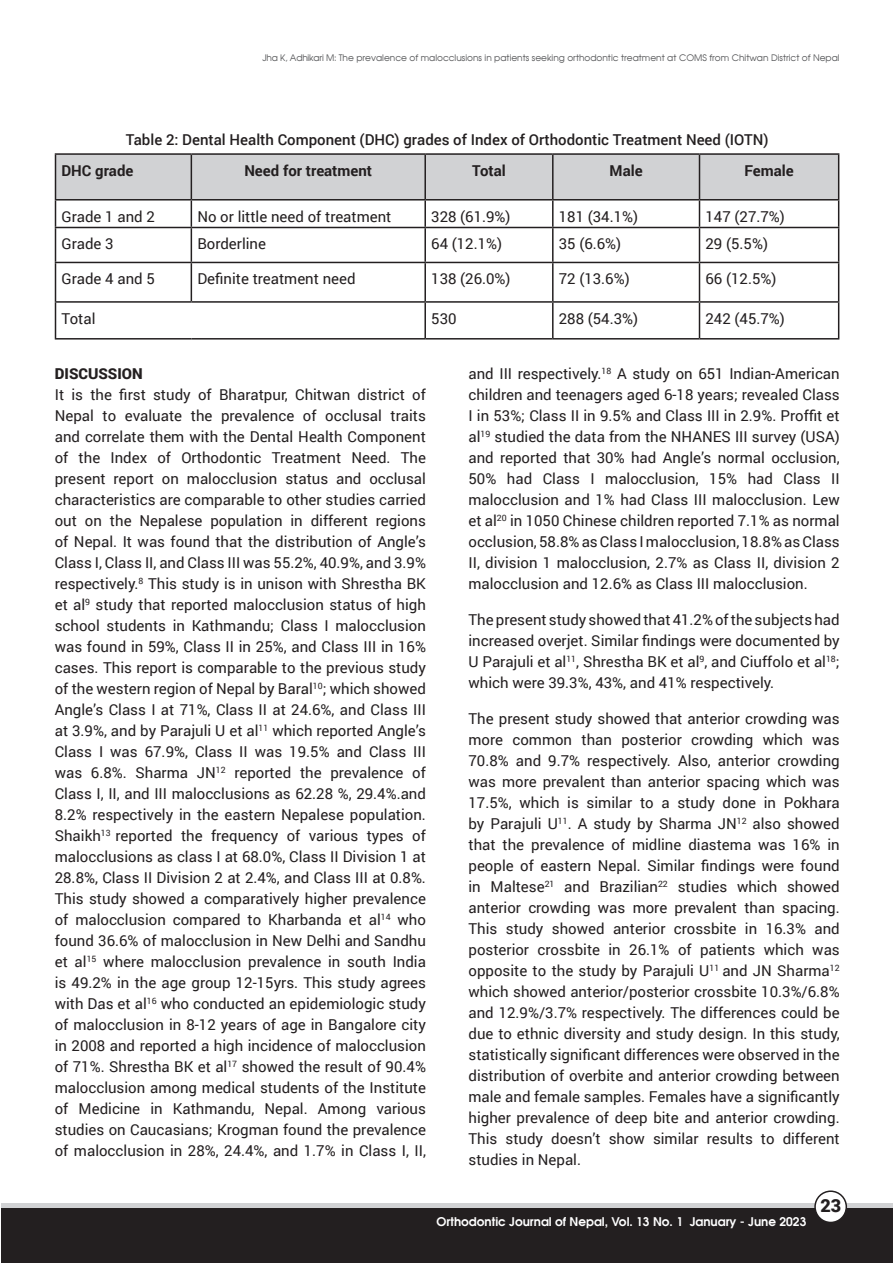
<style>
.page{position:relative;width:893px;height:1263px;background:#fff}
.page>*{position:absolute;margin:0;border:0;box-sizing:border-box;transform-origin:0 0}
.t1{font:900 18px "Roboto";color:#231f20}
.t2{font:15px/21px "Roboto";color:#231f20;text-align:justify}
.t3{font:500 15px "Roboto";color:#231f20}
.t4{font:700 15px "Roboto";color:#231f20}
.t5{font:900 15px "Roboto";color:#231f20}
.t6{font:12px "Avalon";color:#fff}
.t7{font:9px "Avalon Plain";color:#57585a}
</style>
<div class="page">
<div style="left:2px;top:1203px;width:891px;height:22px;background:linear-gradient(to right,#d1d2d4,#d1d2d4)"></div>
<div style="left:2px;top:1209px;width:891px;height:54px;background:#231f20"></div>
<div style="left:815px;top:1191px;width:31px;height:31px;background:#fff;border-radius:50%"></div>
<div style="left:814px;top:1190px;width:33px;height:33px;border:2px solid #231f20;border-radius:50%"></div>
<hr style="left:55px;top:153px;width:136px;height:2px;background:#231f20">
<hr style="left:191px;top:153px;width:234px;height:2px;background:#231f20">
<hr style="left:425px;top:153px;width:128px;height:2px;background:#231f20">
<hr style="left:553px;top:153px;width:146px;height:2px;background:#231f20">
<hr style="left:699px;top:153px;width:140px;height:2px;background:#231f20">
<svg style="left:55px;top:154px;width:784px;height:73px"></svg>
<hr style="left:55px;top:227px;width:136px;height:1px;background:#231f20">
<hr style="left:55px;top:228px;width:1px;height:34px;background:#231f20">
<hr style="left:191px;top:227px;width:234px;height:1px;background:#231f20">
<hr style="left:191px;top:228px;width:1px;height:34px;background:#231f20">
<hr style="left:425px;top:227px;width:128px;height:1px;background:#231f20">
<hr style="left:424px;top:228px;width:2px;height:34px;background:#231f20">
<hr style="left:553px;top:227px;width:146px;height:1px;background:#231f20">
<hr style="left:552px;top:228px;width:2px;height:34px;background:#231f20">
<hr style="left:699px;top:227px;width:140px;height:1px;background:#231f20">
<hr style="left:699px;top:228px;width:1px;height:34px;background:#231f20">
<hr style="left:838px;top:228px;width:1px;height:34px;background:#231f20">
<hr style="left:55px;top:262px;width:136px;height:1px;background:#231f20">
<hr style="left:55px;top:263px;width:1px;height:38px;background:#231f20">
<hr style="left:191px;top:262px;width:234px;height:1px;background:#231f20">
<hr style="left:191px;top:263px;width:1px;height:38px;background:#231f20">
<hr style="left:425px;top:262px;width:128px;height:1px;background:#231f20">
<hr style="left:424px;top:263px;width:2px;height:38px;background:#231f20">
<hr style="left:553px;top:262px;width:146px;height:1px;background:#231f20">
<hr style="left:552px;top:263px;width:2px;height:38px;background:#231f20">
<hr style="left:699px;top:262px;width:140px;height:1px;background:#231f20">
<hr style="left:699px;top:263px;width:1px;height:38px;background:#231f20">
<hr style="left:838px;top:263px;width:1px;height:38px;background:#231f20">
<hr style="left:55px;top:301px;width:136px;height:2px;background:#231f20">
<hr style="left:55px;top:303px;width:1px;height:35px;background:#231f20">
<hr style="left:191px;top:301px;width:234px;height:2px;background:#231f20">
<hr style="left:425px;top:301px;width:128px;height:2px;background:#231f20">
<hr style="left:424px;top:303px;width:2px;height:35px;background:#231f20">
<hr style="left:553px;top:301px;width:146px;height:2px;background:#231f20">
<hr style="left:552px;top:303px;width:2px;height:35px;background:#231f20">
<hr style="left:699px;top:301px;width:140px;height:2px;background:#231f20">
<hr style="left:699px;top:303px;width:1px;height:35px;background:#231f20">
<hr style="left:838px;top:303px;width:1px;height:35px;background:#231f20">
<hr style="left:55px;top:338px;width:136px;height:2px;background:#231f20">
<hr style="left:191px;top:338px;width:234px;height:2px;background:#231f20">
<hr style="left:425px;top:338px;width:128px;height:2px;background:#231f20">
<hr style="left:553px;top:338px;width:146px;height:2px;background:#231f20">
<hr style="left:699px;top:338px;width:140px;height:2px;background:#231f20">
<p class="t7" style="left:262px;top:52px;width:579px">Jha K, Adhikari M: The prevalence of malocclusions in patients seeking orthodontic treatment at COMS from Chitwan District of Nepal</p>
<p class="t3" style="left:126px;top:129px;width:644px">Table 2: Dental Health Component (DHC) grades of Index of Orthodontic Treatment Need (IOTN)</p>
<p class="t4" style="left:62px;top:160px;width:73px">DHC grade</p>
<p class="t4" style="left:244px;top:160px;width:129px">Need for treatment</p>
<p class="t4" style="left:472px;top:160px;width:35px">Total</p>
<p class="t4" style="left:610px;top:160px;width:35px">Male</p>
<p class="t4" style="left:744px;top:160px;width:51px">Female</p>
<p class="t2" style="left:62px;top:205px;width:95px">Grade 1 and 2</p>
<p class="t2" style="left:197px;top:205px;width:196px">No or little need of treatment</p>
<p class="t2" style="left:431px;top:205px;width:81px">328 (61.9%)</p>
<p class="t2" style="left:559px;top:205px;width:81px">181 (34.1%)</p>
<p class="t2" style="left:705px;top:205px;width:81px">147 (27.7%)</p>
<p class="t2" style="left:62px;top:233px;width:54px">Grade 3</p>
<p class="t2" style="left:197px;top:233px;width:70px">Borderline</p>
<p class="t2" style="left:431px;top:233px;width:72px">64 (12.1%)</p>
<p class="t2" style="left:559px;top:233px;width:64px">35 (6.6%)</p>
<p class="t2" style="left:705px;top:233px;width:64px">29 (5.5%)</p>
<p class="t2" style="left:62px;top:268px;width:95px">Grade 4 and 5</p>
<p class="t2" style="left:197px;top:268px;width:160px">Definite treatment need</p>
<p class="t2" style="left:431px;top:268px;width:81px">138 (26.0%)</p>
<p class="t2" style="left:559px;top:268px;width:72px">72 (13.6%)</p>
<p class="t2" style="left:705px;top:268px;width:72px">66 (12.5%)</p>
<p class="t2" style="left:62px;top:307px;width:35px">Total</p>
<p class="t2" style="left:431px;top:307px;width:27px">530</p>
<p class="t2" style="left:559px;top:307px;width:81px">288 (54.3%)</p>
<p class="t2" style="left:705px;top:307px;width:81px">242 (45.7%)</p>
<p class="t5" style="left:55px;top:363px;width:89px">DISCUSSION</p>
<p class="t2" style="left:55px;top:384px;width:373px">It is the first study of Bharatpur, Chitwan district of Nepal to evaluate the prevalence of occlusal traits and correlate them with the Dental Health Component of the Index of Orthodontic Treatment Need. The present report on malocclusion status and occlusal characteristics are comparable to other studies carried out on the Nepalese population in different regions of Nepal. It was found that the distribution of Angle’s Class I, Class II, and Class III was 55.2%, 40.9%, and 3.9% respectively.<sup>8</sup> This study is in unison with Shrestha BK et al<sup>9</sup> study that reported malocclusion status of high school students in Kathmandu; Class I malocclusion was found in 59%, Class II in 25%, and Class III in 16% cases. This report is comparable to the previous study of the western region of Nepal by Baral<sup>10</sup>; which showed Angle’s Class I at 71%, Class II at 24.6%, and Class III at 3.9%, and by Parajuli U et al<sup>11</sup> which reported Angle’s Class I was 67.9%, Class II was 19.5% and Class III was 6.8%. Sharma JN<sup>12</sup> reported the prevalence of Class I, II, and III malocclusions as 62.28 %, 29.4%.and 8.2% respectively in the eastern Nepalese population.<br>Shaikh<sup>13</sup> reported the frequency of various types of malocclusions as class I at 68.0%, Class II Division 1 at 28.8%, Class II Division 2 at 2.4%, and Class III at 0.8%.<br>This study showed a comparatively higher prevalence of malocclusion compared to Kharbanda et al<sup>14</sup> who found 36.6% of malocclusion in New Delhi and Sandhu et al<sup>15</sup> where malocclusion prevalence in south India is 49.2% in the age group 12-15yrs. This study agrees with Das et al<sup>16</sup> who conducted an epidemiologic study of malocclusion in 8-12 years of age in Bangalore city in 2008 and reported a high incidence of malocclusion of 71%. Shrestha BK et al<sup>17</sup> showed the result of 90.4% malocclusion among medical students of the Institute of Medicine in Kathmandu, Nepal. Among various studies on Caucasians; Krogman found the prevalence of malocclusion in 28%, 24.4%, and 1.7% in Class I, II,</p>
<p class="t2" style="left:468px;top:363px;width:373px">and III respectively.<sup>18</sup> A study on 651 Indian-American children and teenagers aged 6-18 years; revealed Class I in 53%; Class II in 9.5% and Class III in 2.9%. Proffit et al<sup>19</sup> studied the data from the NHANES III survey (USA) and reported that 30% had Angle’s normal occlusion, 50% had Class I malocclusion, 15% had Class II malocclusion and 1% had Class III malocclusion. Lew et al<sup>20</sup> in 1050 Chinese children reported 7.1% as normal occlusion, 58.8% as Class I malocclusion, 18.8% as Class II, division 1 malocclusion, 2.7% as Class II, division 2 malocclusion and 12.6% as Class III malocclusion.</p>
<p class="t2" style="left:468px;top:609px;width:373px">The present study showed that 41.2% of the subjects had increased overjet. Similar findings were documented by U Parajuli et al<sup>11</sup>, Shrestha BK et al<sup>9</sup>, and Ciuffolo et al<sup>18</sup>; which were 39.3%, 43%, and 41% respectively.</p>
<p class="t2" style="left:468px;top:708px;width:373px">The present study showed that anterior crowding was more common than posterior crowding which was 70.8% and 9.7% respectively. Also, anterior crowding was more prevalent than anterior spacing which was 17.5%, which is similar to a study done in Pokhara by Parajuli U<sup>11</sup>. A study by Sharma JN<sup>12</sup> also showed that the prevalence of midline diastema was 16% in people of eastern Nepal. Similar findings were found in Maltese<sup>21</sup> and Brazilian<sup>22</sup> studies which showed anterior crowding was more prevalent than spacing.<br>This study showed anterior crossbite in 16.3% and posterior crossbite in 26.1% of patients which was opposite to the study by Parajuli U<sup>11</sup> and JN Sharma<sup>12 </sup>which showed anterior/posterior crossbite 10.3%/6.8% and 12.9%/3.7% respectively. The differences could be due to ethnic diversity and study design. In this study, statistically significant differences were observed in the distribution of overbite and anterior crowding between male and female samples. Females have a significantly higher prevalence of deep bite and anterior crowding.<br>This study doesn’t show similar results to different studies in Nepal.</p>
<p class="t6" style="left:436px;top:1213px;width:371px">Orthodontic Journal of Nepal, Vol. 13 No. 1 January - June 2023</p>
<p class="t1" style="left:820px;top:1193px;width:22px">23</p>
</div>
